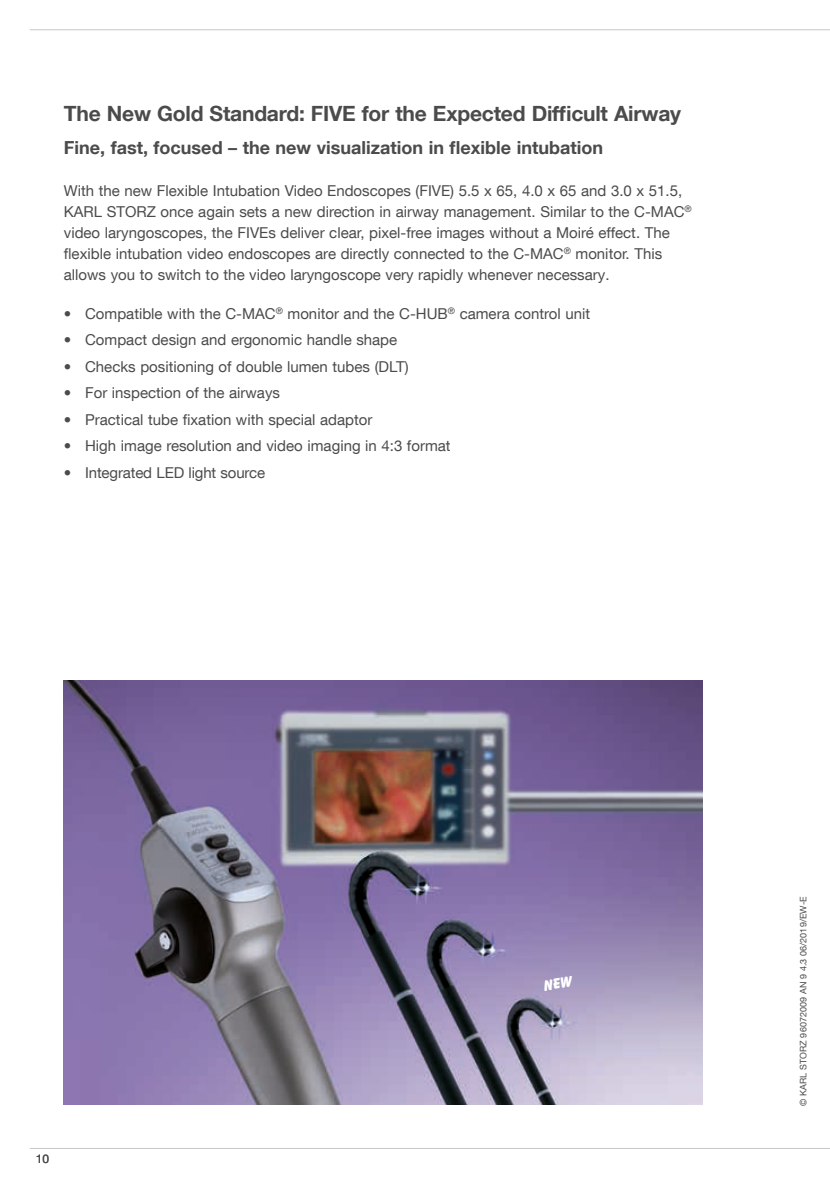
<style>
.page{position:relative;width:830px;height:1191px;background:#fff}
.page>*{position:absolute;margin:0;border:0;box-sizing:border-box;transform-origin:0 0}
.t1{font:700 21px "KS Helvetica Neue";letter-spacing:-.01em;color:#4b4b4a}
.t2{font:700 18px "KS Helvetica Neue";color:#4b4b4a}
.t3{font:15px/21px "KS Helvetica Neue";color:#4b4b4a}
.t4{font:12px "KS Helvetica Neue";color:#4b4b4a}
.t5{font:9px "KS Helvetica Neue";letter-spacing:.01em;color:#4b4b4a}
</style>
<div class="page">
<hr style="left:30px;top:29px;width:799px;height:1px;background:#c7c7c6">
<hr style="left:30px;top:1148px;width:799px;height:1px;background:#c7c7c6">
<img style="left:64px;top:680px;width:638px;height:424px">
<svg style="left:542px;top:975px;width:31px;height:15px"></svg>
<h1 class="t1" style="left:64px;top:101px;width:618px">The New Gold Standard: FIVE for the Expected Difficult Airway</h1>
<p class="t2" style="left:64px;top:136px;width:540px">Fine, fast, focused – the new visualization in flexible intubation</p>
<p class="t3" style="left:64px;top:180px;width:629px">With the new Flexible Intubation Video Endoscopes (FIVE) 5.5 x 65, 4.0 x 65 and 3.0 x 51.5, KARL STORZ once again sets a new direction in airway management. Similar to the C-MAC<sup>® </sup>video laryngoscopes, the FIVEs deliver clear, pixel-free images without a Moiré effect. The flexible intubation video endoscopes are directly connected to the C-MAC<sup>®</sup> monitor. This allows you to switch to the video laryngoscope very rapidly whenever necessary.</p>
<p class="t3" style="left:64px;top:303px;width:527px">• Compatible with the C-MAC<sup>®</sup> monitor and the C-HUB<sup>®</sup> camera control unit</p>
<p class="t3" style="left:64px;top:329px;width:335px">• Compact design and ergonomic handle shape</p>
<p class="t3" style="left:64px;top:356px;width:346px">• Checks positioning of double lumen tubes (DLT)</p>
<p class="t3" style="left:64px;top:382px;width:217px">• For inspection of the airways</p>
<p class="t3" style="left:64px;top:409px;width:310px">• Practical tube fixation with special adaptor</p>
<p class="t3" style="left:64px;top:435px;width:388px">• High image resolution and video imaging in 4:3 format</p>
<p class="t3" style="left:64px;top:462px;width:203px">• Integrated LED light source</p>
<p class="t4" style="left:36px;top:1151px;width:15px">10</p>
<p class="t5" style="left:797px;top:1106px;width:211px;rotate:-90deg">© KARL STORZ 96072009 AN 9 4.3 06/2019/EW-E</p>
</div>
